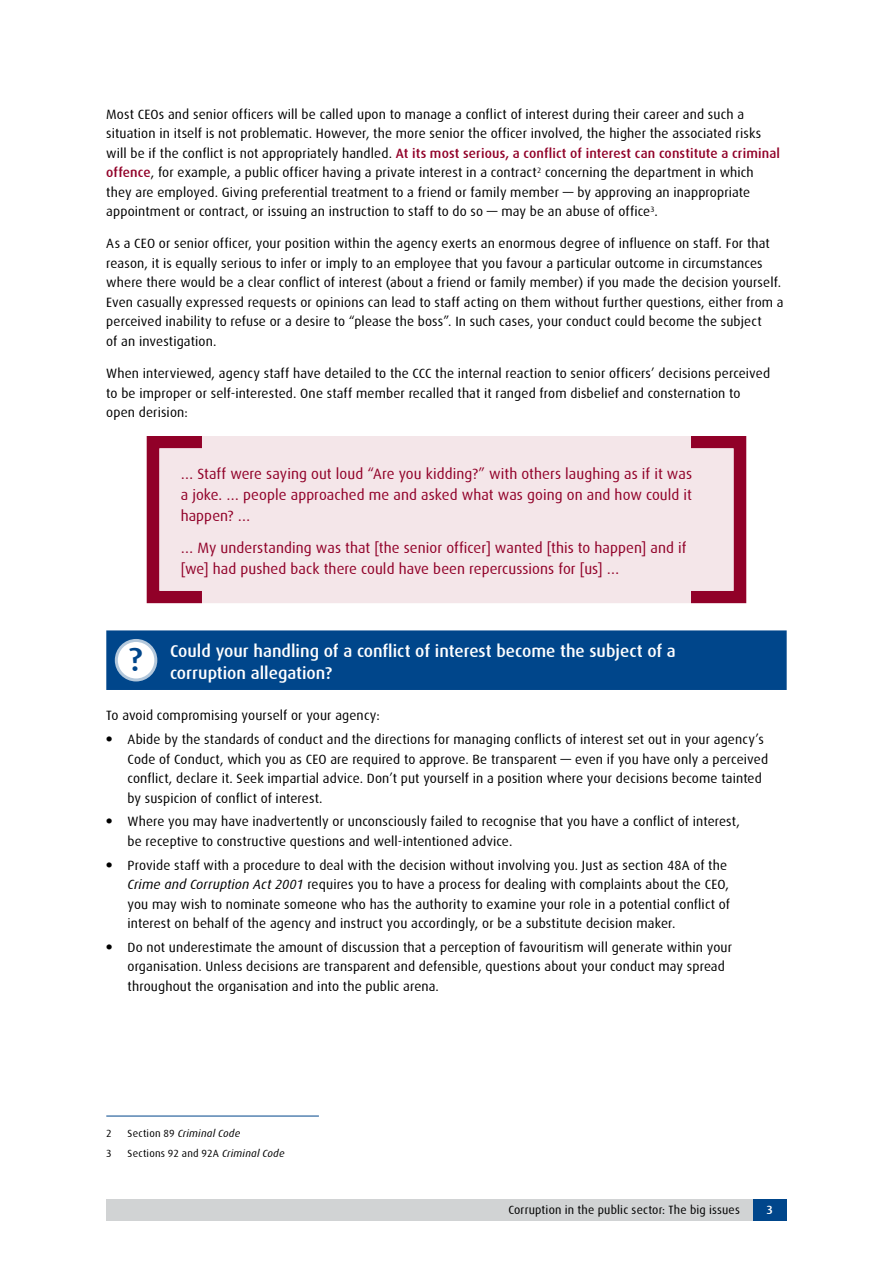
<style>
.page{position:relative;width:893px;height:1263px;background:#fff}
.page>*{position:absolute;margin:0;border:0;box-sizing:border-box;transform-origin:0 0}
.t1{font:500 17.25px/22.5px "Dax";color:#fff}
.t2{font:15px/21px "Dax";letter-spacing:.005em;color:#910028;text-align:justify}
.t3{font:13.5px/19.5px "Dax";letter-spacing:.01em;color:#000}
.t4{font:12px "Dax";letter-spacing:.015em;color:#000}
.t5{font:500 12px "Dax";color:#fff}
.t6{font:10.5px "Dax";letter-spacing:.02em;color:#000}
.t7{font:italic 10.5px "Dax";letter-spacing:.02em;color:#000}
.s1{font-weight:500;color:#910028}
.s2{font-size:33.75px;color:#00468b}
.s3{font-weight:900}
.s4{font-style:italic}
.s5{font-style:normal}
</style>
<div class="page">
<div style="left:753px;top:1199px;width:34px;height:21px;background:#00468b"></div>
<div style="left:106px;top:1199px;width:647px;height:21px;background:#d1d3d4"></div>
<div style="left:147px;top:436px;width:599px;height:167px;background:#910028"></div>
<div style="left:159px;top:436px;width:574px;height:167px;background:#f4e6e9"></div>
<div style="left:106px;top:630px;width:681px;height:60px;background:#00468b"></div>
<div style="left:116px;top:640px;width:40px;height:40px;background:#fff;border-radius:50%"></div>
<div style="left:115px;top:639px;width:42px;height:42px;border:3px solid #b3c8dc;border-radius:50%"></div>
<hr style="left:106px;top:1116px;width:213px;height:1px;background:#00468b">
<p class="t3" style="left:106px;top:104px;width:675px">Most CEOs and senior officers will be called upon to manage a conflict of interest during their career and such a situation in itself is not problematic. However, the more senior the officer involved, the higher the associated risks will be if the conflict is not appropriately handled. <span class="s1">At its most serious, a conflict of interest can constitute a criminal offence</span>, for example, a public officer having a private interest in a contract<sup>2</sup> concerning the department in which they are employed. Giving preferential treatment to a friend or family member — by approving an inappropriate appointment or contract, or issuing an instruction to staff to do so — may be an abuse of office<sup>3</sup>.</p>
<p class="t3" style="left:106px;top:234px;width:679px">As a CEO or senior officer, your position within the agency exerts an enormous degree of influence on staff. For that reason, it is equally serious to infer or imply to an employee that you favour a particular outcome in circumstances where there would be a clear conflict of interest (about a friend or family member) if you made the decision yourself.<br>Even casually expressed requests or opinions can lead to staff acting on them without further questions, either from a perceived inability to refuse or a desire to “please the boss”. In such cases, your conduct could become the subject<br>of an investigation.</p>
<p class="t3" style="left:106px;top:364px;width:665px">When interviewed, agency staff have detailed to the CCC the internal reaction to senior officers’ decisions perceived to be improper or self-interested. One staff member recalled that it ranged from disbelief and consternation to open derision:</p>
<p class="t2" style="left:181px;top:464px;width:513px">… Staff were saying out loud “Are you kidding?” with others laughing as if it was a joke. … people approached me and asked what was going on and how could it happen? …</p>
<p class="t2" style="left:181px;top:537px;width:507px">… My understanding was that [the senior officer] wanted [this to happen] and if [we] had pushed back there could have been repercussions for [us] …</p>
<p class="t1" style="left:170px;top:640px;width:507px;text-indent:-42px"><span class="s2">?</span> Could your handling of a conflict of interest become the subject of a corruption allegation?</p>
<p class="t3" style="left:106px;top:706px;width:275px">To avoid compromising yourself or your agency:</p>
<p class="t3" style="left:128px;top:730px;width:642px;text-indent:-21px"><span class="s3">•</span> Abide by the standards of conduct and the directions for managing conflicts of interest set out in your agency’s Code of Conduct, which you as CEO are required to approve. Be transparent — even if you have only a perceived conflict, declare it. Seek impartial advice. Don’t put yourself in a position where your decisions become tainted by suspicion of conflict of interest.</p>
<p class="t3" style="left:128px;top:812px;width:614px;text-indent:-21px"><span class="s3">•</span> Where you may have inadvertently or unconsciously failed to recognise that you have a conflict of interest, be receptive to constructive questions and well-intentioned advice.</p>
<p class="t3" style="left:128px;top:855px;width:604px;text-indent:-21px"><span class="s3">•</span> Provide staff with a procedure to deal with the decision without involving you. Just as section 48A of the <span class="s4">Crime and Corruption Act 2001</span> requires you to have a process for dealing with complaints about the CEO, you may wish to nominate someone who has the authority to examine your role in a potential conflict of interest on behalf of the agency and instruct you accordingly, or be a substitute decision maker.</p>
<p class="t3" style="left:128px;top:938px;width:606px;text-indent:-21px"><span class="s3">•</span> Do not underestimate the amount of discussion that a perception of favouritism will generate within your organisation. Unless decisions are transparent and defensible, questions about your conduct may spread throughout the organisation and into the public arena.</p>
<p class="t6" style="left:106px;top:1128px;width:7px">2</p>
<p class="t7" style="left:128px;top:1128px;width:114px"><span class="s5">Section 89</span> Criminal Code</p>
<p class="t6" style="left:106px;top:1147px;width:7px">3</p>
<p class="t6" style="left:128px;top:1147px;width:158px">Sections 92 and 92A <span class="s4">Criminal Code</span></p>
<p class="t4" style="left:508px;top:1204px;width:233px">Corruption in the public sector: The big issues</p>
<p class="t5" style="left:766px;top:1203px;width:8px">3</p>
</div>
